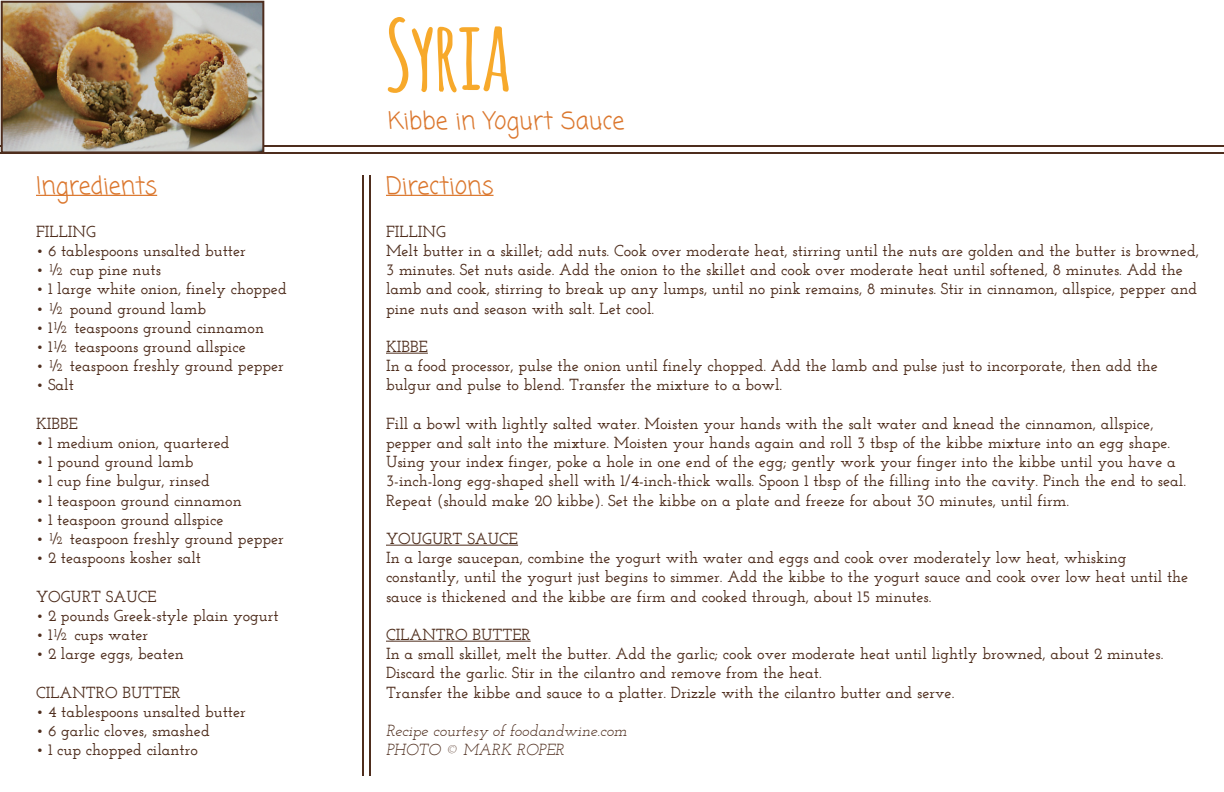
<style>
.page{position:relative;width:1224px;height:792px;background:#fff}
.page>*{position:absolute;margin:0;border:0;box-sizing:border-box;transform-origin:0 0}
.t1{font:700 96px "Amatic";color:#f7a92b}
.Subtitle{font:24px "Coming Soon";color:#db772e}
.Body{font:600 16px/19.2px "Josefin Slab";color:#4e2d1d}
.Body-2{font:600 16px/19.2px "Josefin Slab";color:#4e2d1c}
.Credits{font:italic 16px "Josefin Slab";color:#4e2d1d}
</style>
<div class="page">
<hr style="left:369px;top:175px;width:2px;height:600px;background:#4e2d1d">
<hr style="left:362px;top:175px;width:2px;height:600px;background:#4e2d1d">
<hr style="left:386px;top:195px;width:108px;height:1px;background:#db772e">
<hr style="left:386px;top:353px;width:42px;height:1px;background:#4e2d1c">
<hr style="left:386px;top:545px;width:132px;height:1px;background:#4e2d1c">
<hr style="left:386px;top:641px;width:145px;height:1px;background:#4e2d1c">
<hr style="left:0;top:152px;width:1224px;height:2px;background:#4e2d1d">
<hr style="left:0;top:145px;width:1224px;height:2px;background:#4e2d1d">
<hr style="left:36px;top:195px;width:121px;height:1px;background:#db772e">
<img style="left:4px;top:4px;width:257px;height:146px">
<div style="left:1px;top:1px;width:263px;height:152px;border:2px solid #4e2d1d"></div>
<p class="Subtitle" style="left:36px;top:169px;width:123px">Ingredients</p>
<p class="Body" style="left:36px;top:222px;width:61px">FILLING</p>
<p class="Body" style="left:36px;top:241px;width:211px">• 6 tablespoons unsalted butter</p>
<p class="Body" style="left:36px;top:260px;width:126px">• ½ cup pine nuts</p>
<p class="Body" style="left:36px;top:279px;width:252px">• 1 large white onion, finely chopped</p>
<p class="Body" style="left:36px;top:299px;width:172px">• ½ pound ground lamb</p>
<p class="Body" style="left:36px;top:318px;width:230px">• 1½ teaspoons ground cinnamon</p>
<p class="Body" style="left:36px;top:337px;width:211px">• 1½ teaspoons ground allspice</p>
<p class="Body" style="left:36px;top:356px;width:250px">• ½ teaspoon freshly ground pepper</p>
<p class="Body" style="left:36px;top:375px;width:39px">• Salt</p>
<p class="Body" style="left:36px;top:414px;width:43px">KIBBE</p>
<p class="Body" style="left:36px;top:433px;width:195px">• 1 medium onion, quartered</p>
<p class="Body" style="left:36px;top:452px;width:159px">• 1 pound ground lamb</p>
<p class="Body" style="left:36px;top:471px;width:175px">• 1 cup fine bulgur, rinsed</p>
<p class="Body" style="left:36px;top:491px;width:207px">• 1 teaspoon ground cinnamon</p>
<p class="Body" style="left:36px;top:510px;width:189px">• 1 teaspoon ground allspice</p>
<p class="Body" style="left:36px;top:529px;width:250px">• ½ teaspoon freshly ground pepper</p>
<p class="Body" style="left:36px;top:548px;width:167px">• 2 teaspoons kosher salt</p>
<p class="Body" style="left:36px;top:587px;width:122px">YOGURT SAUCE</p>
<p class="Body" style="left:36px;top:606px;width:244px">• 2 pounds Greek-style plain yogurt</p>
<p class="Body" style="left:36px;top:625px;width:114px">• 1½ cups water</p>
<p class="Body" style="left:36px;top:644px;width:149px">• 2 large eggs, beaten</p>
<p class="Body" style="left:36px;top:683px;width:146px">CILANTRO BUTTER</p>
<p class="Body" style="left:36px;top:702px;width:211px">• 4 tablespoons unsalted butter</p>
<p class="Body" style="left:36px;top:721px;width:175px">• 6 garlic cloves, smashed</p>
<p class="Body" style="left:36px;top:740px;width:163px">• 1 cup chopped cilantro</p>
<p class="t1" style="left:386px;top:-13px;width:126px">Syria</p>
<p class="Subtitle" style="left:388px;top:104px;width:238px">Kibbe in Yogurt Sauce</p>
<p class="Subtitle" style="left:386px;top:169px;width:109px">Directions</p>
<p class="Body" style="left:386px;top:222px;width:61px">FILLING</p>
<p class="Body" style="left:386px;top:241px;width:814px">Melt butter in a skillet; add nuts. Cook over moderate heat, stirring until the nuts are golden and the butter is browned, 3 minutes. Set nuts aside. Add the onion to the skillet and cook over moderate heat until softened, 8 minutes. Add the lamb and cook, stirring to break up any lumps, until no pink remains, 8 minutes. Stir in cinnamon, allspice, pepper and pine nuts and season with salt. Let cool.</p>
<p class="Body-2" style="left:386px;top:337px;width:43px">KIBBE</p>
<p class="Body-2" style="left:386px;top:356px;width:774px">In a food processor, pulse the onion until finely chopped. Add the lamb and pulse just to incorporate, then add the bulgur and pulse to blend. Transfer the mixture to a bowl.</p>
<p class="Body-2" style="left:386px;top:414px;width:801px">Fill a bowl with lightly salted water. Moisten your hands with the salt water and knead the cinnamon, allspice, pepper and salt into the mixture. Moisten your hands again and roll 3 tbsp of the kibbe mixture into an egg shape.<br>Using your index finger, poke a hole in one end of the egg; gently work your finger into the kibbe until you have a 3-inch-long egg-shaped shell with 1/4-inch-thick walls. Spoon 1 tbsp of the filling into the cavity. Pinch the end to seal.<br>Repeat (should make 20 kibbe). Set the kibbe on a plate and freeze for about 30 minutes, until firm.</p>
<p class="Body-2" style="left:386px;top:529px;width:134px">YOUGURT SAUCE</p>
<p class="Body" style="left:386px;top:548px;width:804px">In a large saucepan, combine the yogurt with water and eggs and cook over moderately low heat, whisking constantly, until the yogurt just begins to simmer. Add the kibbe to the yogurt sauce and cook over low heat until the sauce is thickened and the kibbe are firm and cooked through, about 15 minutes.</p>
<p class="Body-2" style="left:386px;top:625px;width:146px">CILANTRO BUTTER</p>
<p class="Body-2" style="left:386px;top:644px;width:779px">In a small skillet, melt the butter. Add the garlic; cook over moderate heat until lightly browned, about 2 minutes.<br>Discard the garlic. Stir in the cilantro and remove from the heat.</p>
<p class="Body" style="left:386px;top:683px;width:570px">Transfer the kibbe and sauce to a platter. Drizzle with the cilantro butter and serve.</p>
<p class="Credits" style="left:386px;top:721px;width:243px">Recipe courtesy of foodandwine.com</p>
<p class="Credits" style="left:386px;top:740px;width:180px">PHOTO © MARK ROPER</p>
</div>
